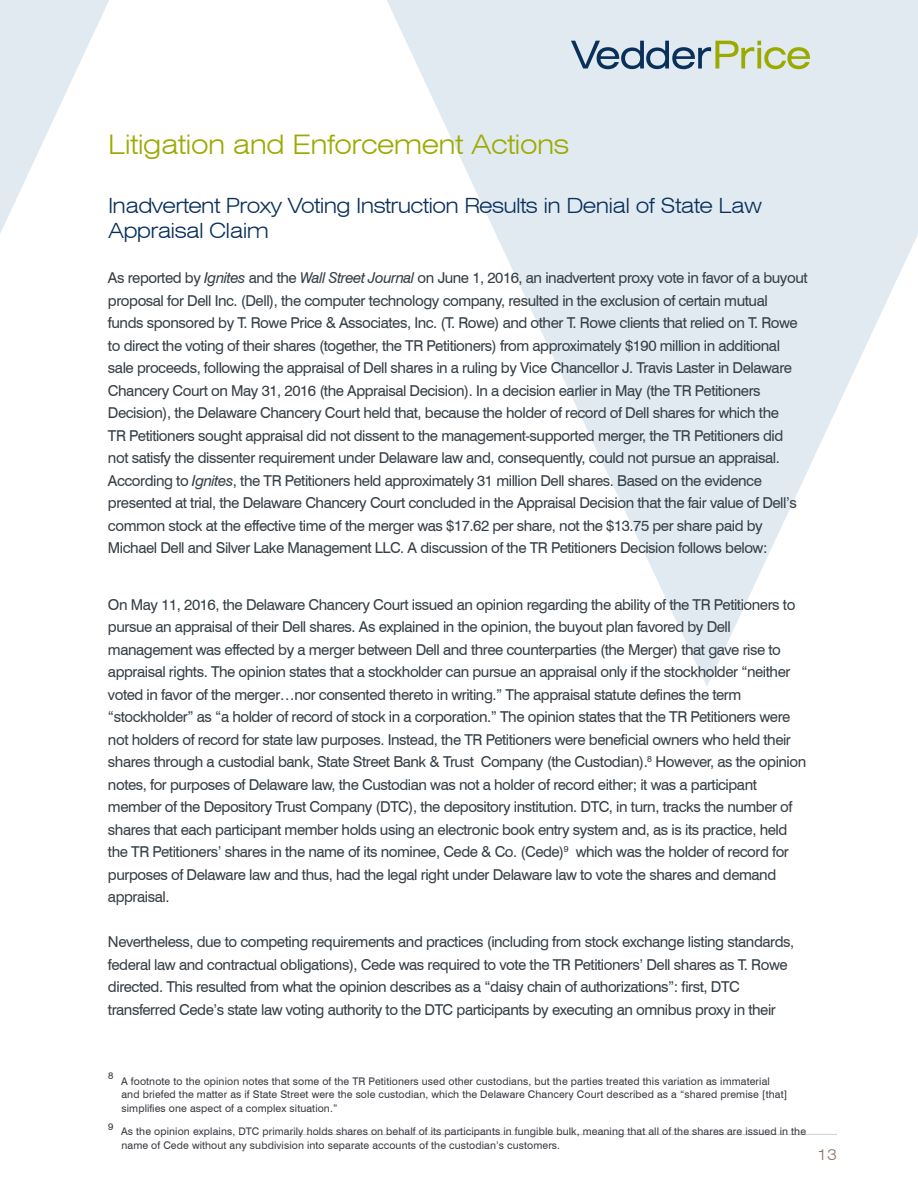
<style>
.page{position:relative;width:918px;height:1188px;background:#fff}
.page>*{position:absolute;margin:0;border:0;box-sizing:border-box;transform-origin:0 0}
.t1{font:300 expanded 27px "Swiss 721 BT";letter-spacing:-.02em;color:#9caa00}
.t2{font:300 expanded 21px/25.5px "Swiss 721 BT";letter-spacing:-.03em;color:#09305b}
.t3{font:15px/22.5px "Swiss 721 BT";letter-spacing:-.03em;color:#353e45}
.t4{font:300 expanded 15px "Swiss 721 BT";color:#857367}
.t5{font:10.5px/13.5px "Swiss 721 BT";letter-spacing:.01em;color:#36393f}
.t6{font:9.6px "Swiss 721 BT";color:#36393f}
.s1{font-style:italic}
</style>
<div class="page">
<svg style="left:0;top:0;width:109px;height:234px"></svg>
<svg style="left:387px;top:0;width:531px;height:686px;fill:#e1eaf1"></svg>
<svg style="left:571px;top:41px;width:239px;height:28px;background:#abbbb1"></svg>
<hr style="left:288px;top:1134px;width:549px;height:1px;background:#cdcdcd">
<h1 class="t1" style="left:108px;top:128px;width:463px">Litigation and Enforcement Actions</h1>
<h2 class="t2" style="left:108px;top:193px;width:656px">Inadvertent Proxy Voting Instruction Results in Denial of State Law<br>Appraisal Claim</h2>
<p class="t3" style="left:108px;top:267px;width:701px">As reported by <span class="s1">Ignites</span> and the <span class="s1">Wall Street Journal</span> on June 1, 2016, an inadvertent proxy vote in favor of a buyout proposal for Dell Inc. (Dell), the computer technology company, resulted in the exclusion of certain mutual<br>funds sponsored by T. Rowe Price &amp; Associates, Inc. (T. Rowe) and other T. Rowe clients that relied on T. Rowe to direct the voting of their shares (together, the TR Petitioners) from approximately $190 million in additional sale proceeds, following the appraisal of Dell shares in a ruling by Vice Chancellor J. Travis Laster in Delaware Chancery Court on May 31, 2016 (the Appraisal Decision). In a decision earlier in May (the TR Petitioners Decision), the Delaware Chancery Court held that, because the holder of record of Dell shares for which the<br>TR Petitioners sought appraisal did not dissent to the management-supported merger, the TR Petitioners did<br>not satisfy the dissenter requirement under Delaware law and, consequently, could not pursue an appraisal.<br>According to <span class="s1">Ignites</span>, the TR Petitioners held approximately 31 million Dell shares. Based on the evidence presented at trial, the Delaware Chancery Court concluded in the Appraisal Decision that the fair value of Dell’s common stock at the effective time of the merger was $17.62 per share, not the $13.75 per share paid by Michael Dell and Silver Lake Management LLC. A discussion of the TR Petitioners Decision follows below:</p>
<p class="t3" style="left:108px;top:593px;width:700px">On May 11, 2016, the Delaware Chancery Court issued an opinion regarding the ability of the TR Petitioners to pursue an appraisal of their Dell shares. As explained in the opinion, the buyout plan favored by Dell management was effected by a merger between Dell and three counterparties (the Merger) that gave rise to appraisal rights. The opinion states that a stockholder can pursue an appraisal only if the stockholder “neither voted in favor of the merger…nor consented thereto in writing.” The appraisal statute defines the term “stockholder” as “a holder of record of stock in a corporation.” The opinion states that the TR Petitioners were not holders of record for state law purposes. Instead, the TR Petitioners were beneficial owners who held their shares through a custodial bank, State Street Bank &amp; Trust Company (the Custodian).<sup>8</sup> However, as the opinion notes, for purposes of Delaware law, the Custodian was not a holder of record either; it was a participant member of the Depository Trust Company (DTC), the depository institution. DTC, in turn, tracks the number of shares that each participant member holds using an electronic book entry system and, as is its practice, held the TR Petitioners’ shares in the name of its nominee, Cede &amp; Co. (Cede)<sup>9</sup> which was the holder of record for purposes of Delaware law and thus, had the legal right under Delaware law to vote the shares and demand appraisal.</p>
<p class="t3" style="left:108px;top:930px;width:688px">Nevertheless, due to competing requirements and practices (including from stock exchange listing standards, federal law and contractual obligations), Cede was required to vote the TR Petitioners’ Dell shares as T. Rowe directed. This resulted from what the opinion describes as a “daisy chain of authorizations”: first, DTC transferred Cede’s state law voting authority to the DTC participants by executing an omnibus proxy in their</p>
<p class="t6" style="left:108px;top:1070px;width:7px">8</p>
<p class="t6" style="left:108px;top:1120px;width:7px">9</p>
<p class="t5" style="left:121px;top:1074px;width:668px">A footnote to the opinion notes that some of the TR Petitioners used other custodians, but the parties treated this variation as immaterial and briefed the matter as if State Street were the sole custodian, which the Delaware Chancery Court described as a “shared premise [that] simplifies one aspect of a complex situation.”</p>
<p class="t5" style="left:121px;top:1125px;width:686px">As the opinion explains, DTC primarily holds shares on behalf of its participants in fungible bulk, meaning that all of the shares are issued in the name of Cede without any subdivision into separate accounts of the custodian’s customers.</p>
<p class="t4" style="left:818px;top:1146px;width:21px">13</p>
</div>
